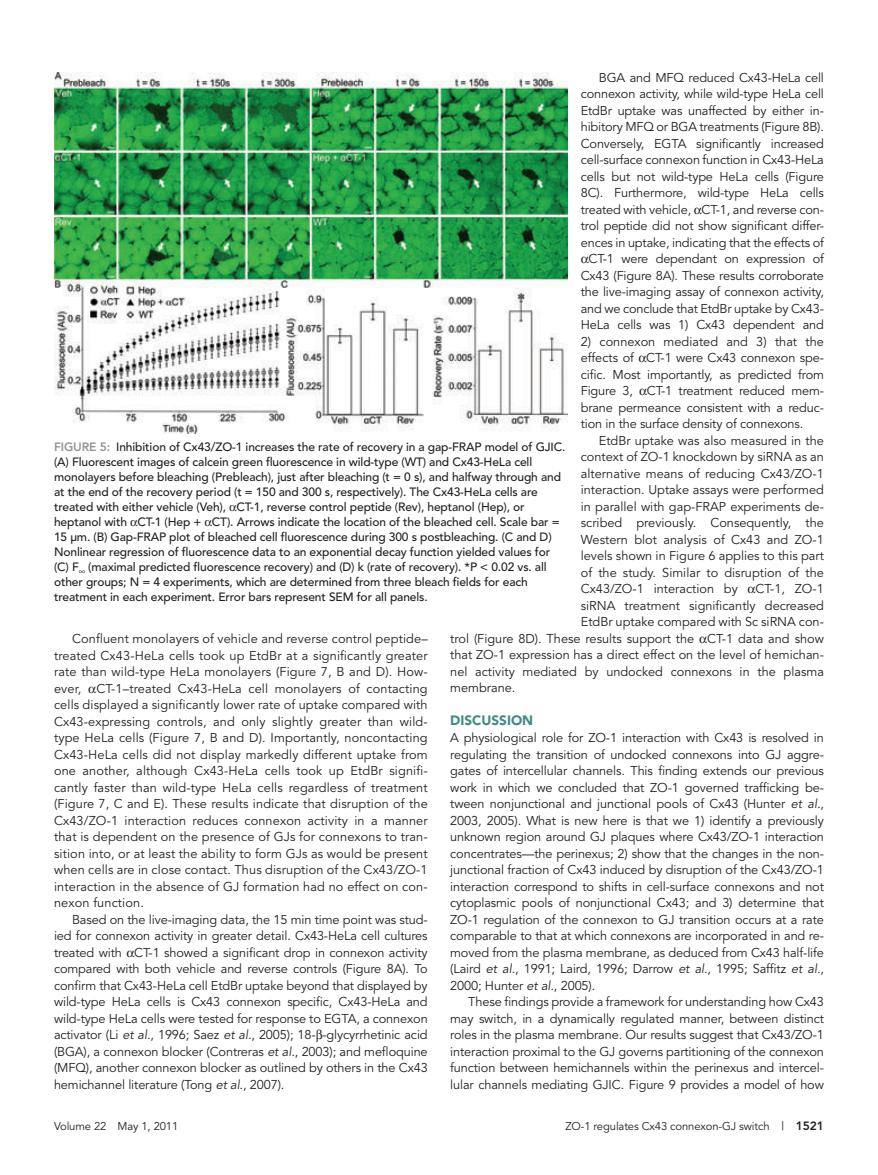
<style>
.page{position:relative;width:878px;height:1175px;background:#fff}
.page>*{position:absolute;margin:0;border:0;box-sizing:border-box;transform-origin:0 0}
.t1{font:900 13.5px "Avenir";color:#3e8c83}
.t2{font:12.75px/16.5px "Avenir";letter-spacing:-.015em;color:#231f20;text-align:justify}
.t3{font:500 12px/15px "Avenir";letter-spacing:-.01em;color:#231f20}
.t4{font:11.25px "Avenir";letter-spacing:-.01em;color:#231f20}
.s1{font-weight:800;color:#939598}
.s2{font-style:italic}
.s3{font-size:12px}
.s4{font-weight:800;font-size:12px}
</style>
<div class="page">
<img style="left:54px;top:72px;width:513px;height:362px">
<p class="t2" style="left:580px;top:69px;width:245px;text-align:right">BGA and MFQ reduced Cx43-HeLa cell connexon activity, while wild-type HeLa cell EtdBr uptake was unaffected by either in&shy;hibitory MFQ or BGA treatments (Figure 8B).<br>Conversely, EGTA significantly increased cell-surface connexon function in Cx43-HeLa cells but not wild-type HeLa cells (Figure 8C). Furthermore, wild-type HeLa cells treated with vehicle, CT-1, and reverse con&shy;trol peptide did not show significant differ&shy;ences in uptake, indicating that the effects of CT-1 were dependant on expression of Cx43 (Figure 8A). These results corroborate the live-imaging assay of connexon activity, and we conclude that EtdBr uptake by Cx43- HeLa cells was 1) Cx43 dependent and</p>
<p class="t2" style="left:580px;top:333px;width:245px">2) connexon mediated and 3) that the effects of CT-1 were Cx43 connexon spe&shy;cific. Most importantly, as predicted from Figure 3, CT-1 treatment reduced mem&shy;brane permeance consistent with a reduc&shy;tion in the surface density of connexons.</p>
<p class="t2" style="left:580px;top:432px;width:245px;text-indent:18px">EtdBr uptake was also measured in the context of ZO-1 knockdown by siRNA as an alternative means of reducing Cx43/ZO-1 interaction. Uptake assays were performed in parallel with gap-FRAP experiments de&shy;scribed previously. Consequently, the Western blot analysis of Cx43 and ZO-1 levels shown in Figure 6 applies to this part of the study. Similar to disruption of the Cx43/ZO-1 interaction by</p>
<p class="t3" style="left:54px;top:440px;width:513px"><span class="s1">FIG URE 5:</span> Inhibition of Cx43/ZO-1 increases the rate of recovery in a gap-FRAP model of GJIC. (A) Fluorescent images of calcein green fluorescence in wild-type (WT) and Cx43-HeLa cell monolayers before bleaching (Prebleach), just after bleaching (t = 0 s), and halfway through and at the end of the recovery period (t = 150 and 300 s, respectively). The Cx43-HeLa cells are treated with either vehicle (Veh), CT-1, reverse control peptide (Rev), heptanol (Hep), or heptanol with CT-1 (Hep + CT). Arrows indicate the location of the bleached cell. Scale bar = 15 μm. (B) Gap-FRAP plot of bleached cell fluorescence during 300 s postbleaching. (C and D)<br>Nonlinear regression of fluorescence data to an exponential decay function yielded values for (C) F∞ (maximal predicted fluorescence recovery) and (D) k (rate of recovery). *P &lt; 0.02 vs. all other groups; N = 4 experiments, which are determined from three bleach fields for each treatment in each experiment. Error bars represent SEM for all panels.</p>
<p class="t2" style="left:755px;top:581px;width:70px">CT-1, ZO-1</p>
<p class="t2" style="left:580px;top:597px;width:245px">siRNA treatment significantly decreased</p>
<p class="t2" style="left:580px;top:614px;width:245px">EtdBr uptake compared with Sc siRNA con-</p>
<p class="t2" style="left:450px;top:630px;width:375px">trol (Figure 8D). These results support the CT-1 data and show</p>
<p class="t2" style="left:450px;top:647px;width:375px">that ZO-1 expression has a direct effect on the level of hemichan-</p>
<p class="t2" style="left:450px;top:663px;width:375px">nel activity mediated by undocked connexons in the plasma</p>
<p class="t2" style="left:450px;top:680px;width:67px">membrane.</p>
<p class="t1" style="left:450px;top:712px;width:84px">DISCUSSION</p>
<p class="t2" style="left:450px;top:729px;width:375px">A physiological role for ZO-1 interaction with Cx43 is resolved in regulating the transition of undocked connexons into GJ aggre&shy;gates of intercellular channels. This finding extends our previous work in which we concluded that ZO-1 governed trafficking be&shy;tween nonjunctional and junctional pools of Cx43 (Hunter <span class="s2">et al.</span>, 2003, 2005). What is new here is that we 1) identify a previously unknown region around GJ plaques where Cx43/ZO-1 interaction concentrates—the perinexus; 2) show that the changes in the non&shy;junctional fraction of Cx43 induced by disruption of the Cx43/ZO-1 interaction correspond to shifts in cell-surface connexons and not cytoplasmic pools of nonjunctional Cx43; and 3) determine that ZO-1 regulation of the connexon to GJ transition occurs at a rate comparable to that at which connexons are incorporated in and re&shy;moved from the plasma membrane, as deduced from Cx43 half-life (Laird <span class="s2">et al.</span>, 1991; Laird, 1996; Darrow <span class="s2">et al.</span>, 1995; Saffitz <span class="s2">et al.</span>, 2000; Hunter <span class="s2">et al.</span>, 2005).</p>
<p class="t2" style="left:450px;top:993px;width:375px;text-indent:18px">These findings provide a framework for understanding how Cx43 may switch, in a dynamically regulated manner, between distinct roles in the plasma membrane. Our results suggest that Cx43/ZO-1 interaction proximal to the GJ governs partitioning of the connexon function between hemichannels within the perinexus and intercel&shy;lular channels mediating GJIC. Figure 9 provides a model of how</p>
<p class="t2" style="left:54px;top:631px;width:375px;text-indent:18px">Confluent monolayers of vehicle and reverse control peptide– treated Cx43-HeLa cells took up EtdBr at a significantly greater rate than wild-type HeLa monolayers (Figure 7, B and D). How&shy;ever, CT-1–treated Cx43-HeLa cell monolayers of contacting cells displayed a significantly lower rate of uptake compared with Cx43-expressing controls, and only slightly greater than wild&shy;type HeLa cells (Figure 7, B and D). Importantly, noncontacting Cx43-HeLa cells did not display markedly different uptake from one another, although Cx43-HeLa cells took up EtdBr signifi&shy;cantly faster than wild-type HeLa cells regardless of treatment (Figure 7, C and E). These results indicate that disruption of the Cx43/ZO-1 interaction reduces connexon activity in a manner that is dependent on the presence of GJs for connexons to tran&shy;sition into, or at least the ability to form GJs as would be present when cells are in close contact. Thus disruption of the Cx43/ZO-1 interaction in the absence of GJ formation had no effect on con&shy;nexon function.</p>
<p class="t2" style="left:54px;top:911px;width:375px;text-indent:18px">Based on the live-imaging data, the 15 min time point was stud&shy;ied for connexon activity in greater detail. Cx43-HeLa cell cultures treated with CT-1 showed a significant drop in connexon activity compared with both vehicle and reverse controls (Figure 8A). To confirm that Cx43-HeLa cell EtdBr uptake beyond that displayed by wild-type HeLa cells is Cx43 connexon specific, Cx43-HeLa and wild-type HeLa cells were tested for response to EGTA, a connexon activator (Li <span class="s2">et al.</span>, 1996; Saez <span class="s2">et al.</span>, 2005); 18- -glycyrrhetinic acid (BGA), a connexon blocker (Contreras <span class="s2">et al.</span>, 2003); and mefloquine (MFQ), another connexon blocker as outlined by others in the Cx43 hemichannel literature (Tong <span class="s2">et al.</span>, 2007).</p>
<p class="t4" style="left:54px;top:1119px;width:126px">Volume 22 May 1, 2011</p>
<p class="t4" style="left:565px;top:1119px;width:260px">ZO-1 regulates Cx43 connexon-GJ switch <span class="s3">|</span> <span class="s4">1521</span></p>
</div>
